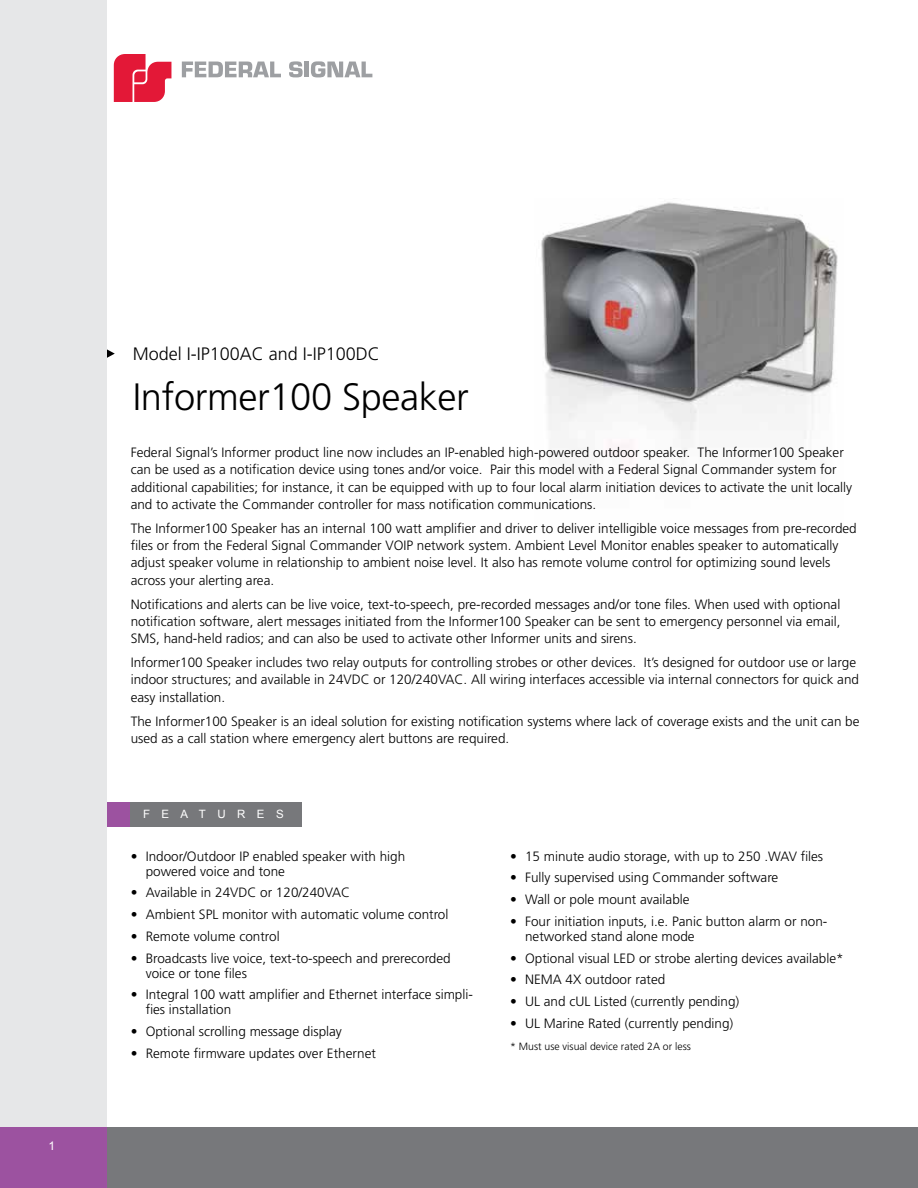
<style>
.page{position:relative;width:918px;height:1188px;background:#fff}
.page>*{position:absolute;margin:0;border:0;box-sizing:border-box;transform-origin:0 0}
.t1{font:300 38.1px "Frutiger LT Std";letter-spacing:-.01em;color:#000}
.t2{font:300 18px "Frutiger LT Std";color:#000}
.t3{font:300 13.5px/17.2px "Frutiger LT Std";color:#000}
.t4{font:12px "Arial";color:#fff}
.t5{font:11.55px "Arial";letter-spacing:1em;color:#fff}
.t6{font:300 10.5px "Frutiger LT Std";color:#000}
</style>
<div class="page">
<img style="left:541px;top:202px;width:297px;height:250px">
<div style="left:105px;top:802px;width:26px;height:25px;background:#9c52a0"></div>
<div style="left:130px;top:802px;width:172px;height:25px;background:#77787b"></div>
<svg style="left:106px;top:349px;width:9px;height:9px"></svg>
<div style="left:88px;top:1127px;width:830px;height:61px;background:#77787b"></div>
<div style="left:0;top:0;width:106px;height:1188px;background:#e6e7e8"></div>
<div style="left:0;top:1127px;width:106px;height:61px;background:#9c52a0"></div>
<svg style="left:182px;top:62px;width:99px;height:15px"></svg>
<svg style="left:289px;top:61px;width:14px;height:16px"></svg>
<hr style="left:305px;top:62px;width:4px;height:15px;background:#9d9fa2">
<svg style="left:311px;top:61px;width:61px;height:16px"></svg>
<svg style="left:114px;top:54px;width:57px;height:48px"></svg>
<p class="t4" style="left:49px;top:1138px;width:8px">1</p>
<h2 class="t2" style="left:133px;top:344px;width:249px">Model I-IP100AC and I-IP100DC</h2>
<h1 class="t1" style="left:133px;top:375px;width:338px">Informer100 Speaker</h1>
<p class="t3" style="left:131px;top:444px;width:723px">Federal Signal’s Informer product line now includes an IP-enabled high-powered outdoor speaker. The Informer100 Speaker can be used as a notification device using tones and/or voice. Pair this model with a Federal Signal Commander system for additional capabilities; for instance, it can be equipped with up to four local alarm initiation devices to activate the unit locally and to activate the Commander controller for mass notification communications.</p>
<p class="t3" style="left:131px;top:520px;width:728px">The Informer100 Speaker has an internal 100 watt amplifier and driver to deliver intelligible voice messages from pre-recorded files or from the Federal Signal Commander VOIP network system. Ambient Level Monitor enables speaker to automatically adjust speaker volume in relationship to ambient noise level. It also has remote volume control for optimizing sound levels across your alerting area.</p>
<p class="t3" style="left:131px;top:595px;width:711px;text-align:justify">Notifications and alerts can be live voice, text-to-speech, pre-recorded messages and/or tone files. When used with optional notification software, alert messages initiated from the Informer100 Speaker can be sent to emergency personnel via email, SMS, hand-held radios; and can also be used to activate other Informer units and sirens.</p>
<p class="t3" style="left:131px;top:654px;width:730px">Informer100 Speaker includes two relay outputs for controlling strobes or other devices. It’s designed for outdoor use or large indoor structures; and available in 24VDC or 120/240VAC. All wiring interfaces accessible via internal connectors for quick and easy installation.</p>
<p class="t3" style="left:131px;top:712px;width:730px">The Informer100 Speaker is an ideal solution for existing notification systems where lack of coverage exists and the unit can be used as a call station where emergency alert buttons are required.</p>
<p class="t5" style="left:143px;top:806px;width:142px">FEATURES</p>
<p class="t3" style="left:146px;top:849px;width:261px;line-height:15px;text-indent:-15px">• Indoor/Outdoor IP enabled speaker with high powered voice and tone</p>
<p class="t3" style="left:131px;top:884px;width:221px">• Available in 24VDC or 120/240VAC</p>
<p class="t3" style="left:131px;top:906px;width:319px">• Ambient SPL monitor with automatic volume control</p>
<p class="t3" style="left:131px;top:928px;width:151px">• Remote volume control</p>
<p class="t3" style="left:146px;top:951px;width:307px;line-height:15px;text-indent:-15px">• Broadcasts live voice, text-to-speech and prerecorded voice or tone files</p>
<p class="t3" style="left:146px;top:987px;width:329px;line-height:15px;text-indent:-15px">• Integral 100 watt amplifier and Ethernet interface simpli&shy;fies installation</p>
<p class="t3" style="left:131px;top:1023px;width:213px">• Optional scrolling message display</p>
<p class="t3" style="left:131px;top:1045px;width:247px">• Remote firmware updates over Ethernet</p>
<p class="t3" style="left:510px;top:847px;width:315px">• 15 minute audio storage, with up to 250 .WAV files</p>
<p class="t3" style="left:510px;top:869px;width:270px">• Fully supervised using Commander software</p>
<p class="t3" style="left:510px;top:891px;width:181px">• Wall or pole mount available</p>
<p class="t3" style="left:525px;top:914px;width:304px;line-height:15px;text-indent:-15px">• Four initiation inputs, i.e. Panic button alarm or non&shy;networked stand alone mode</p>
<p class="t3" style="left:510px;top:949px;width:335px">• Optional visual LED or strobe alerting devices available*</p>
<p class="t3" style="left:510px;top:971px;width:157px">• NEMA 4X outdoor rated</p>
<p class="t3" style="left:510px;top:993px;width:231px">• UL and cUL Listed (currently pending)</p>
<p class="t3" style="left:510px;top:1015px;width:225px">• UL Marine Rated (currently pending)</p>
<p class="t6" style="left:510px;top:1040px;width:182px">* Must use visual device rated 2A or less</p>
</div>
